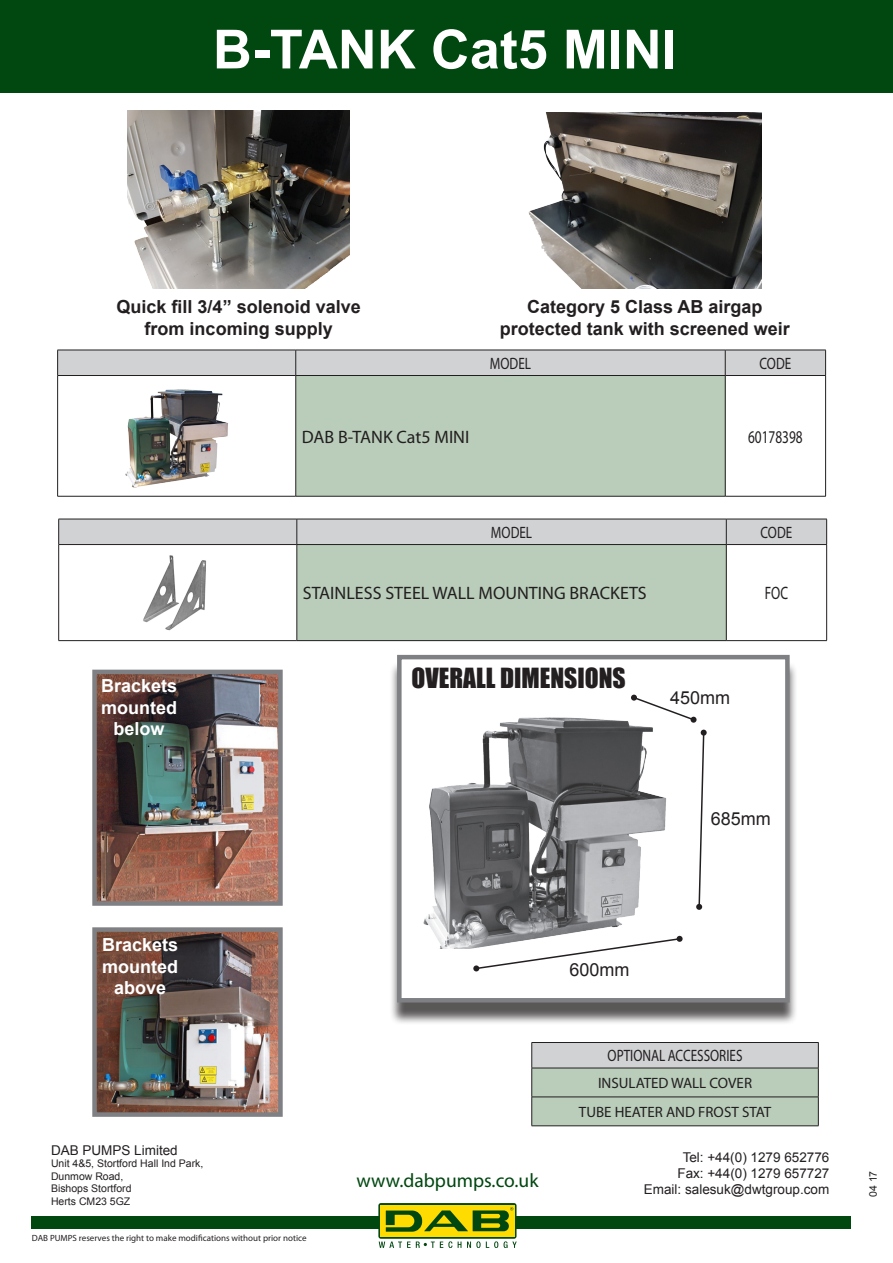
<style>
.page{position:relative;width:893px;height:1263px;background:#fff}
.page>*{position:absolute;margin:0;border:0;box-sizing:border-box;transform-origin:0 0}
.t1{font:700 54px "Arial";color:#fff}
.t2{font:25.5px "Impact";color:#231f20}
.t3{font:19.5px "Myriad Pro";color:#004710}
.t4{font:700 18px/21.6px "Arial";color:#231f20;text-align:center}
.t5{font:18px "Myriad Pro";color:#231f20}
.t6{font:700 18px/21.6px "Arial";color:#fff;text-align:center}
.t7{font:18px "Arial";color:#231f20}
.t8{font:18px "Myriad Pro";color:#231f20;scale:.74 1}
.tab_testata{font:16.5px "Myriad Pro";color:#231f20;scale:.8 1}
.t9{font:15px "Myriad Pro";color:#231f20}
.t10{font:13.5px "Arial";color:#231f20}
.t11{font:10.5px "Arial";color:#231f20}
.t12{font:9px "Myriad Pro";color:#231f20}
</style>
<div class="page">
<div style="left:0;top:0;width:893px;height:92px;background:#004710"></div>
<div style="left:32px;top:1216px;width:819px;height:13px;background:#004710"></div>
<svg style="left:458px;top:1241px;width:3px;height:7px"></svg>
<svg style="left:467px;top:1241px;width:31px;height:7px"></svg>
<svg style="left:504px;top:1241px;width:13px;height:7px"></svg>
<svg style="left:378px;top:1203px;width:138px;height:36px"></svg>
<div style="left:381px;top:1205px;width:134px;height:31px;background:#ffdc01"></div>
<svg style="left:379px;top:1241px;width:73px;height:7px"></svg>
<svg style="left:386px;top:1207px;width:127px;height:25px"></svg>
<img style="left:97px;top:675px;width:181px;height:226px">
<div style="left:92px;top:670px;width:191px;height:236px;border:4px solid #7e8083"></div>
<img style="left:97px;top:932px;width:181px;height:180px">
<div style="left:92px;top:927px;width:191px;height:190px;border:4px solid #7e8083"></div>
<div style="left:296px;top:375px;width:429px;height:121px;background:#b9cdba"></div>
<hr style="left:57px;top:375px;width:239px;height:1px;background:#231f20">
<hr style="left:57px;top:376px;width:1px;height:120px;background:#231f20">
<hr style="left:296px;top:375px;width:429px;height:1px;background:#231f20">
<hr style="left:295px;top:376px;width:1px;height:120px;background:#231f20">
<hr style="left:725px;top:375px;width:101px;height:1px;background:#231f20">
<hr style="left:725px;top:376px;width:1px;height:120px;background:#231f20">
<hr style="left:825px;top:376px;width:1px;height:120px;background:#231f20">
<hr style="left:57px;top:496px;width:239px;height:1px;background:#231f20">
<hr style="left:296px;top:496px;width:429px;height:1px;background:#231f20">
<hr style="left:725px;top:496px;width:101px;height:1px;background:#231f20">
<div style="left:57px;top:350px;width:769px;height:25px;background:#d1d2d4"></div>
<img style="left:125px;top:389px;width:103px;height:99px">
<div style="left:297px;top:544px;width:429px;height:97px;background:#b9cdba"></div>
<hr style="left:58px;top:544px;width:239px;height:1px;background:#231f20">
<hr style="left:58px;top:545px;width:1px;height:95px;background:#231f20">
<hr style="left:297px;top:544px;width:429px;height:1px;background:#231f20">
<hr style="left:297px;top:545px;width:1px;height:95px;background:#231f20">
<hr style="left:726px;top:544px;width:101px;height:1px;background:#231f20">
<hr style="left:726px;top:545px;width:1px;height:95px;background:#231f20">
<hr style="left:826px;top:545px;width:1px;height:95px;background:#231f20">
<hr style="left:58px;top:640px;width:239px;height:1px;background:#231f20">
<hr style="left:297px;top:640px;width:429px;height:1px;background:#231f20">
<hr style="left:726px;top:640px;width:101px;height:1px;background:#231f20">
<div style="left:58px;top:519px;width:769px;height:25px;background:#d1d2d4"></div>
<hr style="left:531px;top:1042px;width:288px;height:1px;background:#231f20">
<svg style="left:531px;top:1043px;width:288px;height:83px;background:#bac7bb"></svg>
<img style="left:128px;top:111px;width:222px;height:177px">
<img style="left:528px;top:112px;width:233px;height:176px">
<img style="left:143px;top:555px;width:64px;height:76px">
<div style="left:389px;top:661px;width:409px;height:364px;background:#231f20;opacity:.75"></div>
<div style="left:397px;top:655px;width:393px;height:347px;background:#fff;border:4px solid #7e8083"></div>
<img style="left:423px;top:717px;width:244px;height:231px">
<svg style="left:473px;top:936px;width:210px;height:35px"></svg>
<svg style="left:696px;top:730px;width:11px;height:180px"></svg>
<svg style="left:631px;top:695px;width:66px;height:28px"></svg>
<p class="t1" style="left:213px;top:11px;width:465px">B-TANK Cat5 MINI</p>
<p class="t4" style="left:117px;top:296px;width:246px">Quick fill 3/4” solenoid valve from incoming supply</p>
<p class="t4" style="left:527px;top:296px;width:237px">Category 5 Class AB airgap</p>
<p class="t4" style="left:500px;top:318px;width:292px">protected tank with screened weir</p>
<p class="tab_testata" style="left:490px;top:353px;width:53px">MODEL</p>
<p class="tab_testata" style="left:759px;top:353px;width:41px">CODE</p>
<p class="t5" style="left:302px;top:425px;width:169px">DAB B-TANK Cat5 MINI</p>
<p class="t8" style="left:748px;top:425px;width:75px">60178398</p>
<p class="tab_testata" style="left:491px;top:522px;width:53px">MODEL</p>
<p class="tab_testata" style="left:761px;top:522px;width:41px">CODE</p>
<p class="t6" style="left:101px;top:675px;width:78px">Brackets mounted below</p>
<p class="t5" style="left:303px;top:582px;width:345px">STAINLESS STEEL WALL MOUNTING BRACKETS</p>
<p class="t8" style="left:765px;top:582px;width:33px">FOC</p>
<p class="t2" style="left:412px;top:659px;width:216px">OVERALL DIMENSIONS</p>
<p class="t7" style="left:670px;top:685px;width:62px">450mm</p>
<p class="t7" style="left:711px;top:806px;width:62px">685mm</p>
<p class="t6" style="left:102px;top:934px;width:78px">Brackets mounted above</p>
<p class="t10" style="left:51px;top:1140px;width:128px">DAB PUMPS Limited</p>
<p class="t11" style="left:51px;top:1156px;width:154px">Unit 4&amp;5, Stortford Hall Ind Park,</p>
<p class="t11" style="left:51px;top:1169px;width:74px">Dunmow Road,</p>
<p class="t11" style="left:51px;top:1181px;width:82px">Bishops Stortford</p>
<p class="t11" style="left:51px;top:1194px;width:81px">Herts CM23 5GZ</p>
<p class="t12" style="left:32px;top:1232px;width:276px">DAB PUMPS reserves the right to make modifications without prior notice</p>
<p class="t3" style="left:357px;top:1168px;width:183px">www.dabpumps.co.uk</p>
<p class="t7" style="left:569px;top:958px;width:62px">600mm</p>
<p class="tab_testata" style="left:608px;top:1046px;width:170px">OPTIONAL ACCESSORIES</p>
<p class="t9" style="left:598px;top:1074px;width:156px">INSULATED WALL COVER</p>
<p class="t9" style="left:579px;top:1103px;width:194px">TUBE HEATER AND FROST STAT</p>
<p class="t10" style="left:683px;top:1148px;width:148px">Tel: +44(0) 1279 652776</p>
<p class="t10" style="left:677px;top:1164px;width:153px">Fax: +44(0) 1279 657727</p>
<p class="t10" style="left:644px;top:1180px;width:187px">Email: salesuk@dwtgroup.com</p>
<p class="t11" style="left:866px;top:1197px;width:28px;rotate:-90deg">04 17</p>
</div>
